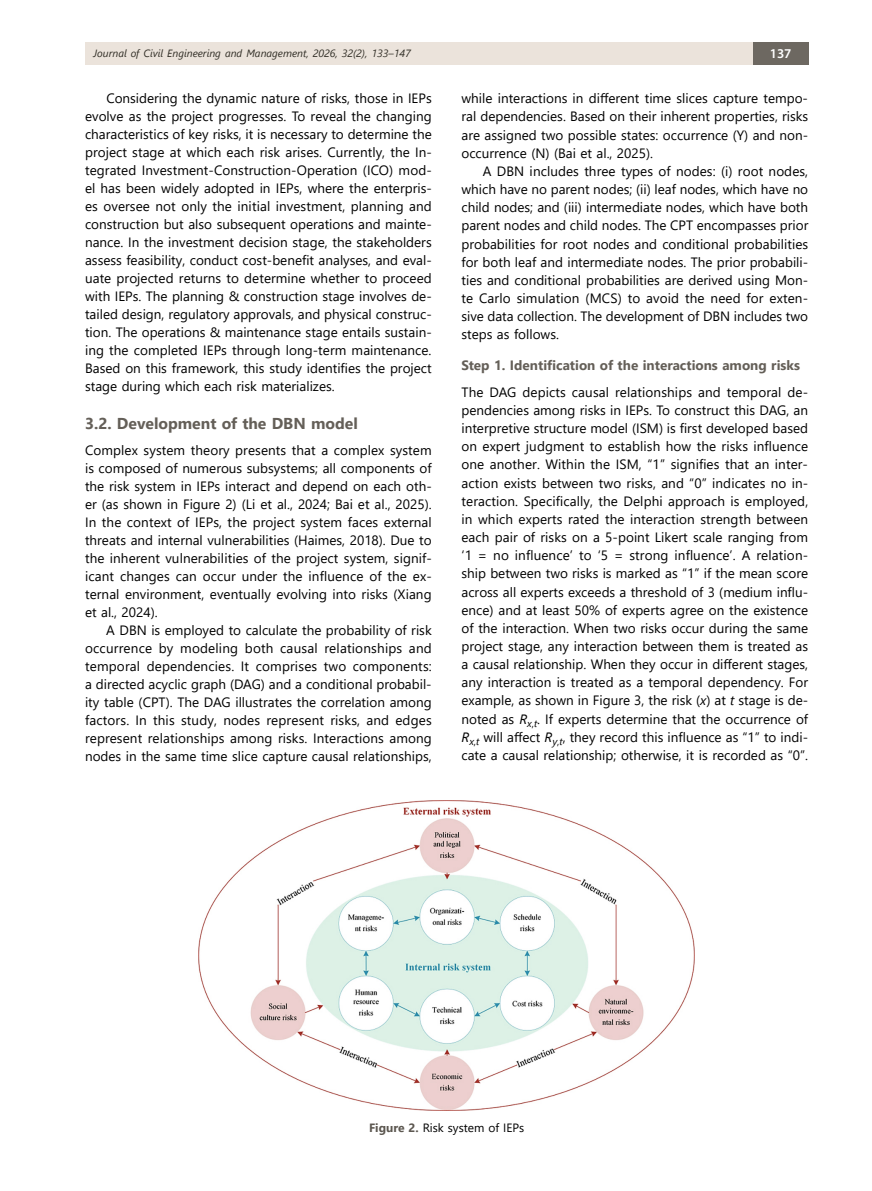
<style>
.page{position:relative;width:872px;height:1191px;background:#fff}
.page>*{position:absolute;margin:0;border:0;box-sizing:border-box;transform-origin:0 0}
.t1{font:700 15.75px "Segoe UI";color:#645f58}
.t2{font:13.5px/18px "Segoe UI";color:#000;text-align:justify}
.t3{font:700 13.5px "Segoe UI";color:#645f58}
.t4{font:600 13.5px "Myriad Pro";color:#fff}
.t5{font:12px "Segoe UI";color:#000}
.t6{font:italic 10.5px "Segoe UI";color:#302d25}
.s1{font-style:italic}
.s2{font-weight:700;color:#5c5750}
</style>
<div class="page">
<div style="left:85px;top:43px;width:668px;height:22px;background:#ebe3db"></div>
<div style="left:753px;top:43px;width:55px;height:22px;background:#6d6861"></div>
<img style="left:199px;top:800px;width:495px;height:310px">
<p class="t6" style="left:94px;top:43px;width:319px">Journal of Civil Engineering and Management, 2026, 32(2), 133–147</p>
<p class="t4" style="left:769px;top:45px;width:23px">137</p>
<p class="t2" style="left:85px;top:88px;width:348px;text-indent:21px">Considering the dynamic nature of risks, those in IEPs evolve as the project progresses. To reveal the changing characteristics of key risks, it is necessary to determine the project stage at which each risk arises. Currently, the In&shy;tegrated Investment-Construction-Operation (ICO) mod&shy;el has been widely adopted in IEPs, where the enterpris&shy;es oversee not only the initial investment, planning and construction but also subsequent operations and mainte&shy;nance. In the investment decision stage, the stakeholders assess feasibility, conduct cost-benefit analyses, and eval&shy;uate projected returns to determine whether to proceed with IEPs. The planning &amp; construction stage involves de&shy;tailed design, regulatory approvals, and physical construc&shy;tion. The operations &amp; maintenance stage entails sustain&shy;ing the completed IEPs through long-term maintenance.<br>Based on this framework, this study identifies the project stage during which each risk materializes.</p>
<p class="t1" style="left:85px;top:408px;width:274px">3.2. Development of the DBN model</p>
<p class="t2" style="left:85px;top:440px;width:348px">Complex system theory presents that a complex system is composed of numerous subsystems; all components of the risk system in IEPs interact and depend on each oth&shy;er (as shown in Figure 2) (Li et al., 2024; Bai et al., 2025).<br>In the context of IEPs, the project system faces external threats and internal vulnerabilities (Haimes, 2018). Due to the inherent vulnerabilities of the project system, signif&shy;icant changes can occur under the influence of the ex&shy;ternal environment, eventually evolving into risks (Xiang et al., 2024).</p>
<p class="t2" style="left:85px;top:620px;width:348px;text-indent:21px">A DBN is employed to calculate the probability of risk occurrence by modeling both causal relationships and temporal dependencies. It comprises two components: a directed acyclic graph (DAG) and a conditional probabil&shy;ity table (CPT). The DAG illustrates the correlation among factors. In this study, nodes represent risks, and edges represent relationships among risks. Interactions among nodes in the same time slice capture causal relationships,</p>
<p class="t2" style="left:461px;top:88px;width:348px">while interactions in different time slices capture tempo&shy;ral dependencies. Based on their inherent properties, risks are assigned two possible states: occurrence (Y) and non&shy;occurrence (N) (Bai et al., 2025).</p>
<p class="t2" style="left:461px;top:161px;width:348px;text-indent:21px">A DBN includes three types of nodes: (i) root nodes, which have no parent nodes; (ii) leaf nodes, which have no child nodes; and (iii) intermediate nodes, which have both parent nodes and child nodes. The CPT encompasses prior probabilities for root nodes and conditional probabilities for both leaf and intermediate nodes. The prior probabili&shy;ties and conditional probabilities are derived using Mon&shy;te Carlo simulation (MCS) to avoid the need for exten&shy;sive data collection. The development of DBN includes two steps as follows.</p>
<p class="t3" style="left:461px;top:353px;width:340px">Step 1. Identification of the interactions among risks</p>
<p class="t2" style="left:461px;top:382px;width:348px">The DAG depicts causal relationships and temporal de&shy;pendencies among risks in IEPs. To construct this DAG, an interpretive structure model (ISM) is first developed based on expert judgment to establish how the risks influence one another. Within the ISM, “1” signifies that an inter&shy;action exists between two risks, and “0” indicates no in&shy;teraction. Specifically, the Delphi approach is employed, in which experts rated the interaction strength between each pair of risks on a 5-point Likert scale ranging from ‘1 = no influence’ to ‘5 = strong influence’. A relation&shy;ship between two risks is marked as “1” if the mean score across all experts exceeds a threshold of 3 (medium influ&shy;ence) and at least 50% of experts agree on the existence of the interaction. When two risks occur during the same project stage, any interaction between them is treated as a causal relationship. When they occur in different stages, any interaction is treated as a temporal dependency. For example, as shown in Figure 3, the risk (<span class="s1">x</span>) at <span class="s1">t</span> stage is de&shy;noted as <span class="s1">R</span><sub>x</sub><sub>,</sub><sub>t</sub>. If experts determine that the occurrence of <span class="s1">R</span><sub>x</sub><sub>,</sub><sub>t</sub> will affect <span class="s1">R</span><sub>y</sub><sub>,</sub><sub>t</sub>, they record this influence as “1” to indi&shy;cate a causal relationship; otherwise, it is recorded as “0”.</p>
<p class="t5" style="left:369px;top:1116px;width:157px"><span class="s2">Figure 2.</span> Risk system of IEPs</p>
</div>
